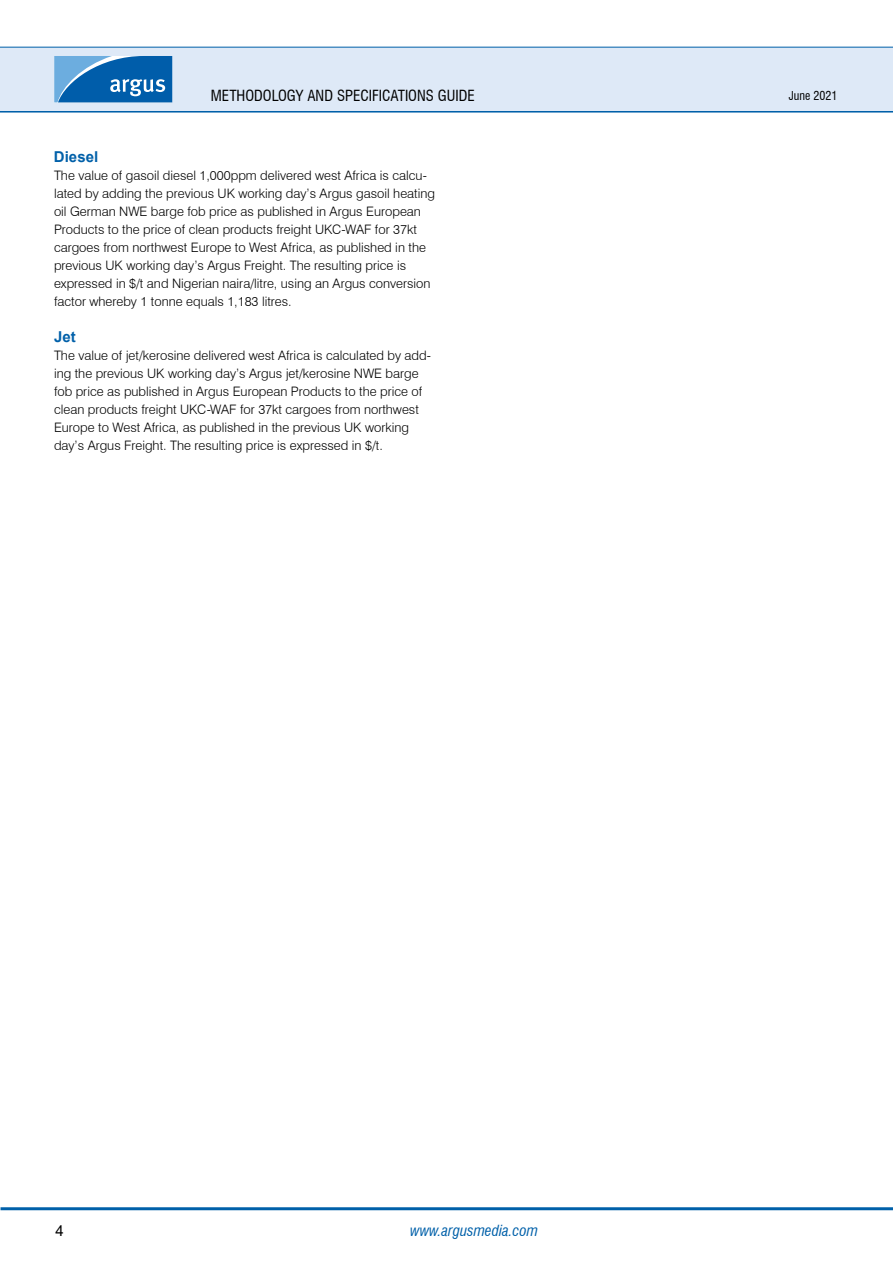
<style>
.page{position:relative;width:893px;height:1263px;background:#fff}
.page>*{position:absolute;margin:0;border:0;box-sizing:border-box;transform-origin:0 0}
.t1{font:condensed 15px "Swiss 721 BT";color:#000}
.t2{font:italic condensed 15px "Swiss 721 BT";color:#0060a9}
.t3{font:700 15px "Arial";color:#0060a9}
.t4{font:15px "Arial";color:#000}
.t5{font:300 13.05px/18px "Swiss 721 BT";color:#000}
.t6{font:condensed 12px "Swiss 721 BT";color:#000}
</style>
<div class="page">
<hr style="left:0;top:110px;width:893px;height:3px;background:#0060a9">
<div style="left:0;top:47px;width:893px;height:64px;background:#dee9f7"></div>
<hr style="left:0;top:47px;width:893px;height:1px;background:#0060a9">
<svg style="left:54px;top:56px;width:118px;height:46px;background:#307dbd"></svg>
<hr style="left:1px;top:1207px;width:892px;height:3px;background:#0060a9">
<p class="t1" style="left:211px;top:86px;width:265px">METHODOLOGY AND SPECIFICATIONS GUIDE</p>
<p class="t3" style="left:54px;top:146px;width:46px">Diesel</p>
<p class="t5" style="left:54px;top:166px;width:383px">The value of gasoil diesel 1,000ppm delivered west Africa is calcu&shy;lated by adding the previous UK working day’s Argus gasoil heating oil German NWE barge fob price as published in Argus European Products to the price of clean products freight UKC-WAF for 37kt cargoes from northwest Europe to West Africa, as published in the previous UK working day’s Argus Freight. The resulting price is expressed in $/t and Nigerian naira/litre, using an Argus conversion factor whereby 1 tonne equals 1,183 litres.</p>
<p class="t3" style="left:54px;top:326px;width:23px">Jet</p>
<p class="t5" style="left:54px;top:346px;width:378px">The value of jet/kerosine delivered west Africa is calculated by add&shy;ing the previous UK working day’s Argus jet/kerosine NWE barge fob price as published in Argus European Products to the price of clean products freight UKC-WAF for 37kt cargoes from northwest Europe to West Africa, as published in the previous UK working day’s Argus Freight. The resulting price is expressed in $/t.</p>
<p class="t6" style="left:789px;top:88px;width:50px">JUNE 2021</p>
<p class="t4" style="left:55px;top:1220px;width:10px">4</p>
<p class="t2" style="left:410px;top:1221px;width:129px">www.argusmedia.com</p>
</div>
